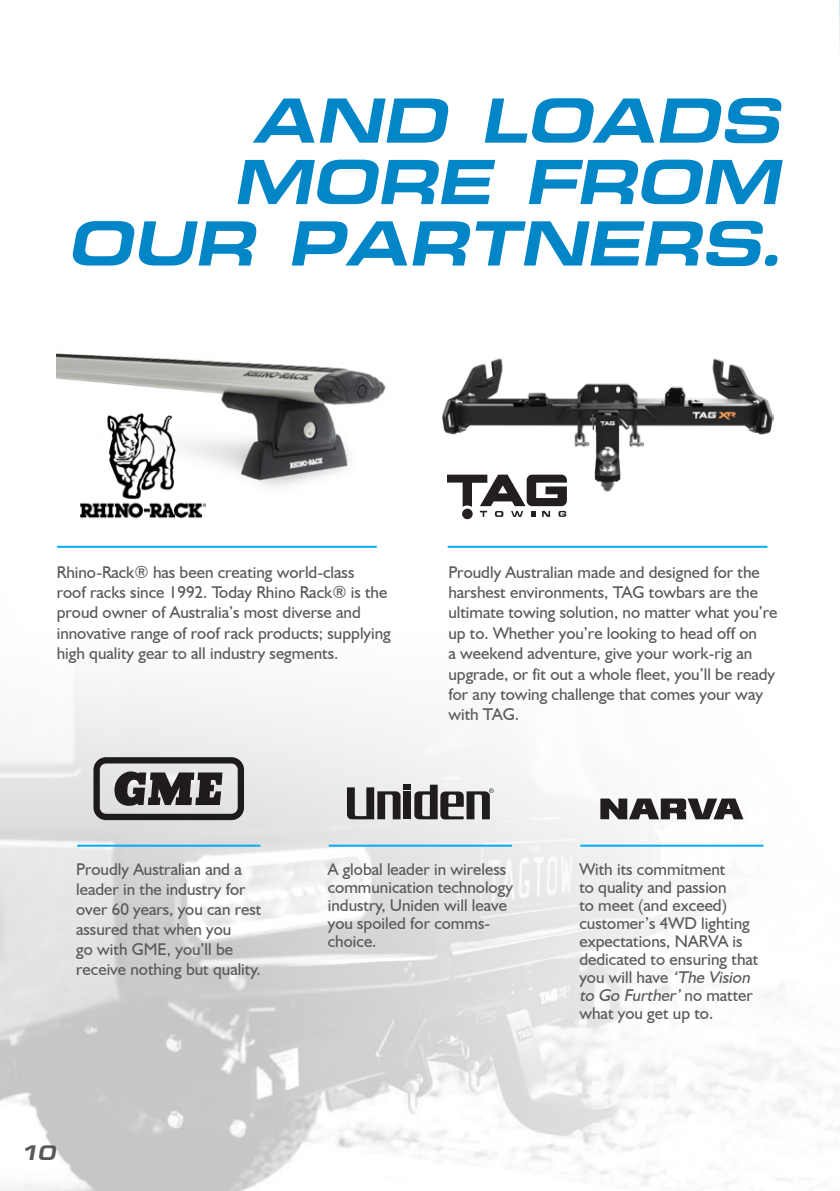
<style>
.page{position:relative;width:840px;height:1191px;background:#fff}
.page>*{position:absolute;margin:0;border:0;box-sizing:border-box;transform-origin:0 0}
.Header_-_white{font:italic 700 92px "PSL Tamnanthai Pro";color:#0286c7}
.t1{font:italic 700 30.2px "PSL Tamnanthai Pro";color:#58595b}
.Copy_-_Grey{font:17px/20.4px "Humanist 521 BT";color:#58595b}
.Copy_-_White{font:17px/18px "Humanist 521 BT";color:#58595b}
.s1{font-style:italic}
</style>
<div class="page">
<img style="left:57px;top:353px;width:329px;height:150px">
<hr style="left:839px;top:0;width:1px;height:1191px;background:#d6d7d9">
<svg style="left:839px;top:0;width:1px;height:703px"></svg>
<img style="left:442px;top:358px;width:331px;height:142px">
<img style="left:81px;top:413px;width:124px;height:106px">
<div style="left:462px;top:508px;width:10px;height:11px;background:#231f20;border-radius:50%"></div>
<svg style="left:447px;top:474px;width:119px;height:43px"></svg>
<img style="left:0;top:681px;width:839px;height:510px">
<svg style="left:600px;top:798px;width:143px;height:21px"></svg>
<hr style="left:580px;top:844px;width:182px;height:2px;background:#00aeef">
<svg style="left:347px;top:787px;width:53px;height:32px;background:#777575"></svg>
<div style="left:403px;top:791px;width:8px;height:28px;background:#231f20"></div>
<div style="left:403px;top:784px;width:8px;height:6px;background:#231f20"></div>
<svg style="left:414px;top:784px;width:79px;height:35px"></svg>
<hr style="left:329px;top:844px;width:182px;height:2px;background:#00aeef">
<svg style="left:93px;top:757px;width:151px;height:63px;background:#7d7b7c"></svg>
<hr style="left:78px;top:844px;width:181px;height:2px;background:#00aeef">
<hr style="left:448px;top:546px;width:318px;height:2px;background:#00aeef">
<hr style="left:58px;top:546px;width:318px;height:2px;background:#00aeef">
<p class="Header_-_white" style="left:255px;top:61px;width:529px">AND LOADS</p>
<p class="Header_-_white" style="left:236px;top:123px;width:547px">MORE FROM</p>
<p class="Header_-_white" style="left:71px;top:184px;width:713px">OUR PARTNERS.</p>
<p class="Copy_-_Grey" style="left:57px;top:561px;width:335px">Rhino-Rack® has been creating world-class<br>roof racks since 1992. Today Rhino Rack® is the proud owner of Australia’s most diverse and innovative range of roof rack products; supplying high quality gear to all industry segments.</p>
<p class="Copy_-_Grey" style="left:448px;top:561px;width:330px">Proudly Australian made and designed for the harshest environments, TAG towbars are the ultimate towing solution, no matter what you’re up to. Whether you’re looking to head off on<br>a weekend adventure, give your work-rig an upgrade, or fit out a whole fleet, you’ll be ready for any towing challenge that comes your way with TAG.</p>
<p class="Copy_-_White" style="left:76px;top:858px;width:186px;line-height:20px">Proudly Australian and a leader in the industry for over 60 years, you can rest assured that when you<br>go with GME, you’ll be receive nothing but quality.</p>
<h2 class="t1" style="left:22px;top:1132px;width:36px">10</h2>
<p class="Copy_-_White" style="left:327px;top:859px;width:186px">A global leader in wireless communication technology industry, Uniden will leave you spoiled for comms&shy;choice.</p>
<p class="Copy_-_White" style="left:579px;top:859px;width:180px">With its commitment<br>to quality and passion<br>to meet (and exceed) customer’s 4WD lighting expectations, NARVA is dedicated to ensuring that you will have <span class="s1">‘The Vision to Go Further’</span>n o m att e r what you get up to.</p>
</div>
